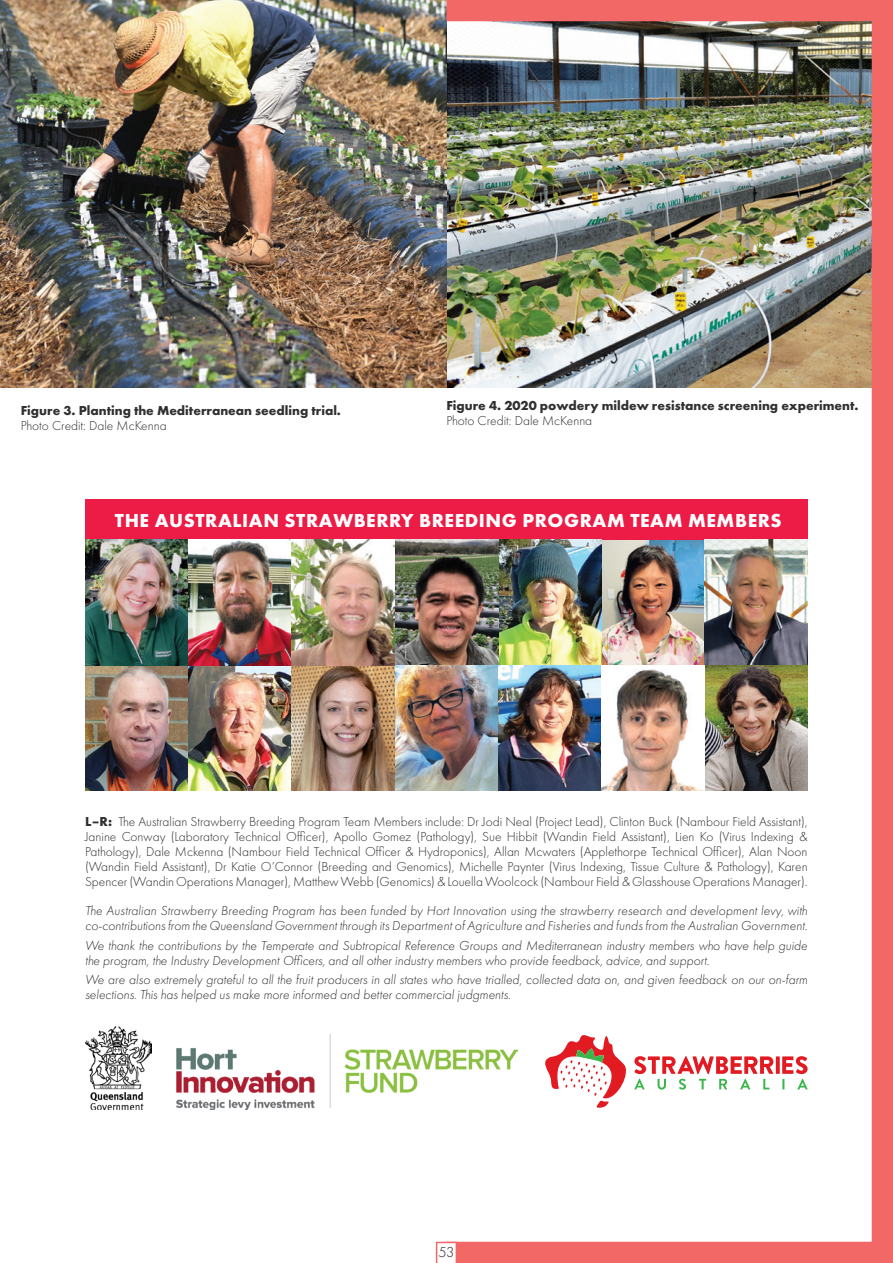
<style>
.page{position:relative;width:893px;height:1263px;background:#fff}
.page>*{position:absolute;margin:0;border:0;box-sizing:border-box;transform-origin:0 0}
.Table_H1{font:700 19.5px "Futura PT";letter-spacing:.03em;color:#fff}
.t1{font:300 15px "Futura PT";color:#231f20}
.Italics_FUNDED_BY{font:italic 300 13.5px/15px "Futura PT";color:#312f30}
.Caption_Header{font:300 13.5px/15px "Futura PT";color:#312f30;text-align:justify}
.Caption_Header-2{font:700 13.5px/15px "Futura PT";color:#312f30}
.s1{font-weight:300}
.s2{font-weight:700}
</style>
<div class="page">
<img style="left:0;top:0;width:446px;height:387px">
<img style="left:85px;top:1026px;width:67px;height:84px">
<img style="left:176px;top:1035px;width:270px;height:75px">
<img style="left:85px;top:540px;width:361px;height:250px">
<div style="left:85px;top:499px;width:722px;height:41px;background:#ed1c46"></div>
<img style="left:446px;top:0;width:447px;height:1263px">
<svg style="left:436px;top:1242px;width:21px;height:21px"></svg>
<p class="Caption_Header-2" style="left:21px;top:402px;width:322px">Figure 3. Planting the Mediterranean seedling trial.<br><span class="s1">Photo Credit: Dale McKenna</span></p>
<p class="Caption_Header-2" style="left:446px;top:398px;width:414px">Figure 4. 2020 powdery mildew resistance screening experiment.<br><span class="s1">Photo Credit: Dale McKenna</span></p>
<p class="Table_H1" style="left:115px;top:508px;width:668px">THE AUSTRALIAN STRAWBERRY BREEDING PROGRAM TEAM MEMBERS</p>
<p class="Caption_Header" style="left:85px;top:814px;width:724px"><span class="s2">L–R:</span> The Australian Strawberry Breeding Program Team Members include: Dr Jodi Neal (Project Lead), Clinton Buck (Nambour Field Assistant), Janine Conway (Laboratory Technical Officer), Apollo Gomez (Pathology), Sue Hibbit (Wandin Field Assistant), Lien Ko (Virus Indexing &amp; Pathology), Dale Mckenna (Nambour Field Technical Officer &amp; Hydroponics), Allan Mcwaters (Applethorpe Technical Officer), Alan Noon (Wandin Field Assistant), Dr Katie O’Connor (Breeding and Genomics), Michelle Paynter (Virus Indexing, Tissue Culture &amp; Pathology), Karen Spencer (Wandin Operations Manager), Matthew Webb (Genomics) &amp; Louella Woolcock (Nambour Field &amp; Glasshouse Operations Manager).</p>
<p class="Italics_FUNDED_BY" style="left:85px;top:903px;width:724px">The Australian Strawberry Breeding Program has been funded by Hort Innovation using the strawberry research and development levy, with co-contributions from the Queensland Government through its Department of Agriculture and Fisheries and funds from the Australian Government.</p>
<p class="Italics_FUNDED_BY" style="left:85px;top:938px;width:724px">We thank the contributions by the Temperate and Subtropical Reference Groups and Mediterranean industry members who have help guide the program, the Industry Development Officers, and all other industry members who provide feedback, advice, and support.</p>
<p class="Italics_FUNDED_BY" style="left:85px;top:972px;width:724px">We are also extremely grateful to all the fruit producers in all states who have trialled, collected data on, and given feedback on our on-farm selections. This has helped us make more informed and better commercial judgments.</p>
<p class="t1" style="left:439px;top:1243px;width:17px">53</p>
</div>
